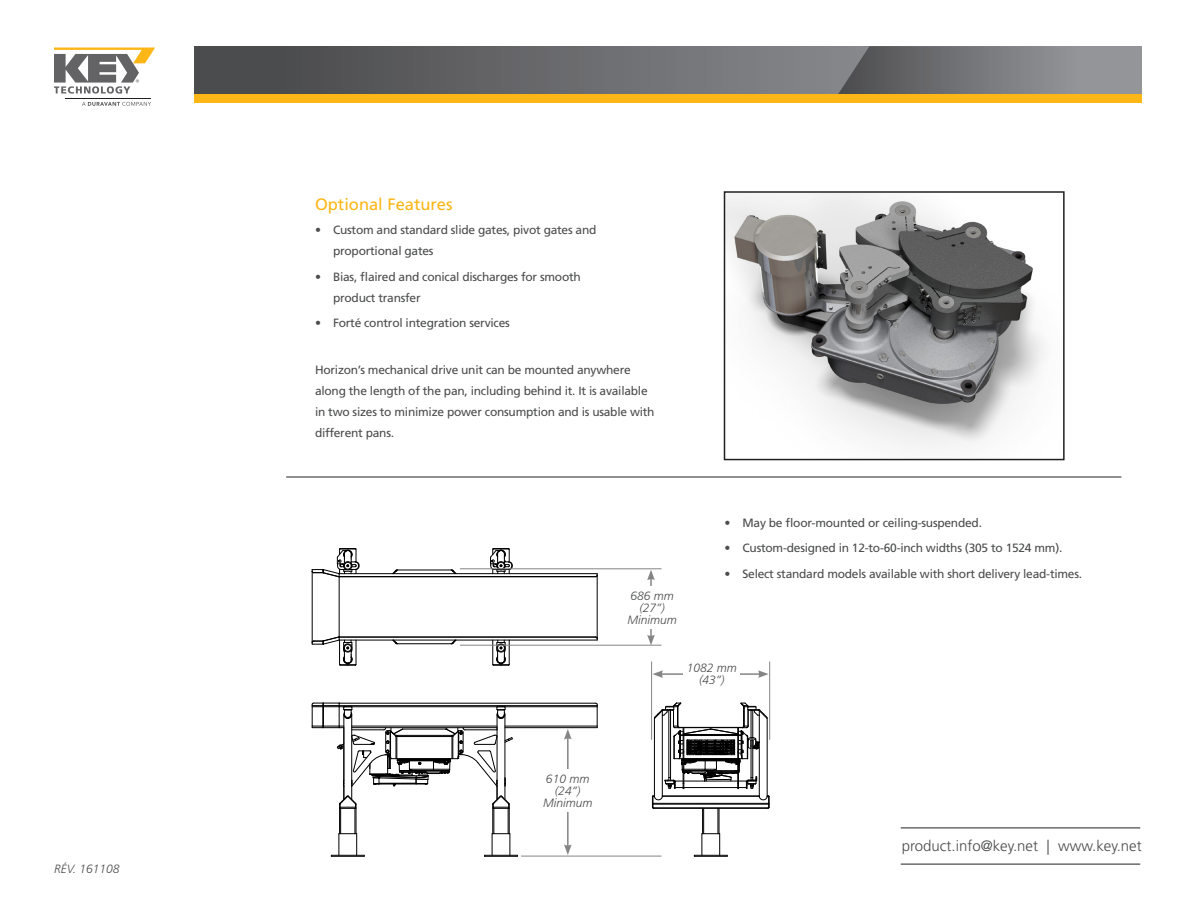
<style>
.page{position:relative;width:1188px;height:918px;background:#fff}
.page>*{position:absolute;margin:0;border:0;box-sizing:border-box;transform-origin:0 0}
.Subhead_1{font:16.5px "Frutiger LT Std";color:#fcb615}
.t1{font:300 15px "Frutiger LT Std";color:#4b4c4d}
.Body{font:12px/21px "Frutiger LT Std";letter-spacing:-.02em;color:#4b4c4d}
.Callouts{font:italic 300 12px "Frutiger LT Std";color:#4b4c4d}
</style>
<div class="page">
<svg style="left:194px;top:46px;width:641px;height:49px;background:#676766"></svg>
<svg style="left:835px;top:46px;width:307px;height:49px;background:#7c7c7c"></svg>
<div style="left:194px;top:95px;width:948px;height:8px;background:#fcb615"></div>
<hr style="left:901px;top:828px;width:239px;height:1px;background:#231f20">
<hr style="left:901px;top:864px;width:239px;height:1px;background:#231f20">
<svg style="left:54px;top:48px;width:101px;height:46px"></svg>
<svg style="left:82px;top:102px;width:69px;height:4px"></svg>
<hr style="left:66px;top:99px;width:85px;height:1px;background:#231f20">
<hr style="left:485px;top:856px;width:32px;height:1px;background:#000">
<hr style="left:331px;top:856px;width:33px;height:1px;background:#000">
<hr style="left:339px;top:705px;width:258px;height:1px;background:#000">
<hr style="left:505px;top:727px;width:92px;height:1px;background:#000">
<hr style="left:339px;top:703px;width:257px;height:1px;background:#000">
<svg style="left:595px;top:703px;width:3px;height:25px"></svg>
<hr style="left:504px;top:706px;width:93px;height:1px;background:#000">
<hr style="left:505px;top:726px;width:92px;height:1px;background:#000">
<svg style="left:312px;top:703px;width:206px;height:153px"></svg>
<hr style="left:339px;top:577px;width:1px;height:60px;background:#000">
<hr style="left:312px;top:572px;width:1px;height:70px;background:#000">
<hr style="left:398px;top:644px;width:53px;height:1px;background:#000">
<svg style="left:451px;top:641px;width:5px;height:4px"></svg>
<hr style="left:398px;top:570px;width:53px;height:1px;background:#000">
<svg style="left:392px;top:570px;width:6px;height:3px"></svg>
<svg style="left:493px;top:641px;width:17px;height:25px"></svg>
<svg style="left:490px;top:548px;width:23px;height:25px"></svg>
<hr style="left:339px;top:576px;width:257px;height:1px;background:#000">
<hr style="left:339px;top:577px;width:257px;height:1px;background:#000">
<svg style="left:312px;top:548px;width:48px;height:30px"></svg>
<hr style="left:339px;top:637px;width:257px;height:1px;background:#000">
<svg style="left:312px;top:636px;width:45px;height:30px"></svg>
<hr style="left:339px;top:573px;width:258px;height:1px;background:#000">
<hr style="left:339px;top:640px;width:258px;height:1px;background:#000">
<hr style="left:597px;top:576px;width:1px;height:62px;background:#000">
<hr style="left:662px;top:715px;width:1px;height:82px;background:#000">
<hr style="left:654px;top:719px;width:1px;height:78px;background:#000">
<hr style="left:767px;top:719px;width:1px;height:78px;background:#000">
<hr style="left:759px;top:715px;width:1px;height:82px;background:#000">
<hr style="left:694px;top:855px;width:33px;height:1px;background:#000">
<hr style="left:694px;top:856px;width:33px;height:1px;background:#000">
<hr style="left:653px;top:803px;width:116px;height:1px;background:#000">
<hr style="left:653px;top:804px;width:116px;height:1px;background:#000">
<hr style="left:653px;top:808px;width:116px;height:1px;background:#000">
<hr style="left:662px;top:796px;width:97px;height:1px;background:#000">
<svg style="left:759px;top:796px;width:11px;height:13px"></svg>
<svg style="left:652px;top:796px;width:11px;height:13px"></svg>
<svg style="left:702px;top:808px;width:18px;height:47px"></svg>
<svg style="left:654px;top:703px;width:114px;height:86px"></svg>
<hr style="left:661px;top:673px;width:99px;height:2px;background:#868585">
<svg style="left:652px;top:670px;width:11px;height:8px"></svg>
<svg style="left:758px;top:670px;width:11px;height:8px"></svg>
<hr style="left:650px;top:578px;width:2px;height:59px;background:#868585">
<svg style="left:647px;top:570px;width:8px;height:10px"></svg>
<svg style="left:647px;top:635px;width:8px;height:10px"></svg>
<hr style="left:567px;top:737px;width:2px;height:110px;background:#868585">
<svg style="left:564px;top:729px;width:8px;height:11px"></svg>
<svg style="left:564px;top:844px;width:8px;height:11px"></svg>
<div style="left:683px;top:658px;width:57px;height:32px;background:#fff"></div>
<img style="left:727px;top:194px;width:318px;height:254px">
<div style="left:724px;top:191px;width:341px;height:269px;border:2px solid #231f20"></div>
<hr style="left:286px;top:477px;width:835px;height:1px;background:#231f20">
<div style="left:621px;top:586px;width:62px;height:43px;background:#fff"></div>
<div style="left:537px;top:770px;width:61px;height:42px;background:#fff"></div>
<hr style="left:460px;top:569px;width:202px;height:1px;background:#868585">
<hr style="left:460px;top:645px;width:202px;height:1px;background:#868585">
<hr style="left:521px;top:856px;width:140px;height:1px;background:#868585">
<hr style="left:651px;top:661px;width:1px;height:79px;background:#868585">
<hr style="left:769px;top:661px;width:1px;height:79px;background:#868585">
<p class="Callouts" style="left:54px;top:862px;width:67px">RÉV. 161108</p>
<p class="Subhead_1" style="left:315px;top:195px;width:139px">Optional Features</p>
<p class="Body" style="left:333px;top:220px;width:265px;text-indent:-18px">• Custom and standard slide gates, pivot gates and proportional gates</p>
<p class="Body" style="left:333px;top:266px;width:249px;text-indent:-18px">• Bias, flaired and conical discharges for smooth product transfer</p>
<p class="Body" style="left:315px;top:313px;width:196px">• Forté control integration services</p>
<p class="Body" style="left:315px;top:359px;width:341px">Horizon’s mechanical drive unit can be mounted anywhere along the length of the pan, including behind it. It is available in two sizes to minimize power consumption and is usable with different pans.</p>
<p class="Callouts" style="left:630px;top:589px;width:45px">686 mm</p>
<p class="Callouts" style="left:639px;top:601px;width:27px">(27”)</p>
<p class="Callouts" style="left:627px;top:613px;width:51px">Minimum</p>
<p class="Body" style="left:724px;top:512px;width:259px">• May be floor-mounted or ceiling-suspended.</p>
<p class="Body" style="left:724px;top:538px;width:339px">• Custom-designed in 12-to-60-inch widths (305 to 1524 mm).</p>
<p class="Body" style="left:724px;top:563px;width:359px">• Select standard models available with short delivery lead-times.</p>
<p class="Callouts" style="left:687px;top:661px;width:52px">1082 mm</p>
<p class="Callouts" style="left:699px;top:673px;width:27px">(43”)</p>
<p class="Callouts" style="left:546px;top:772px;width:45px">610 mm</p>
<p class="Callouts" style="left:555px;top:784px;width:27px">(24”)</p>
<p class="Callouts" style="left:543px;top:796px;width:51px">Minimum</p>
<p class="t1" style="left:902px;top:838px;width:241px">product.info@key.net | www.key.net</p>
</div>
